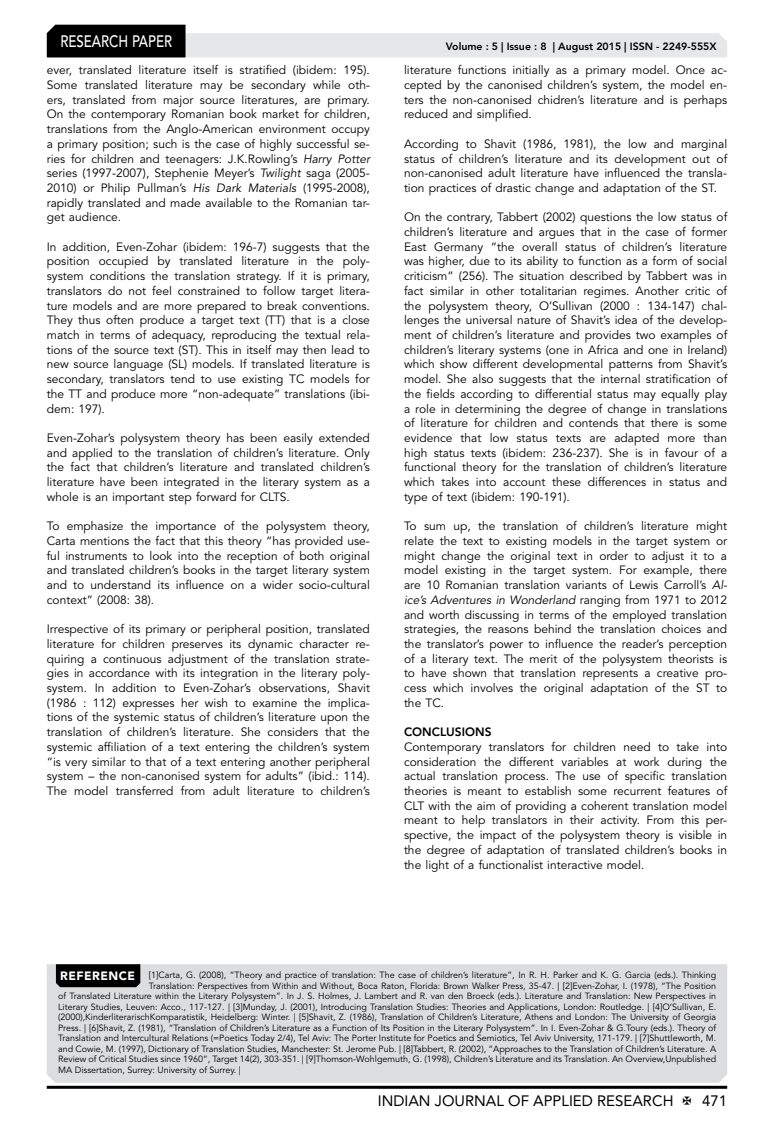
<style>
.page{position:relative;width:774px;height:1136px;background:#fff}
.page>*{position:absolute;margin:0;border:0;box-sizing:border-box;transform-origin:0 0}
.t1{font:500 16.5px "Avenir LT Std";color:#fff;scale:.8 1}
.t2{font:15px "Avenir LT Std";color:#000}
.t3{font:12px/14.7px "Avenir LT Std";color:#000;text-align:justify}
.t4{font:800 12px "Avenir LT Std";color:#000}
.t5{font:800 10.5px "Avenir LT Std";color:#000}
.t6{font:9px "Avenir LT Std";color:#000}
.s1{font-style:italic}
.s2{font-weight:900;font-size:12px;color:#fff}
</style>
<div class="page">
<hr style="left:47px;top:1085px;width:680px;height:3px;background:#000">
<svg style="left:47px;top:25px;width:680px;height:32px"></svg>
<div style="left:47px;top:964px;width:680px;height:118px;background:#dcddde"></div>
<div style="left:56px;top:964px;width:84px;height:23px;background:#000"></div>
<h1 class="t1" style="left:60px;top:32px;width:139px">RESEARCH PAPER</h1>
<p class="t3" style="left:47px;top:63px;width:325px">ever, translated literature itself is stratified (ibidem: 195).<br>Some translated literature may be secondary while oth&shy;ers, translated from major source literatures, are primary.<br>On the contemporary Romanian book market for children, translations from the Anglo-American environment occupy a primary position; such is the case of highly successful se&shy;ries for children and teenagers: J.K.Rowling’s <span class="s1">Harry Potter </span>series (1997-2007), Stephenie Meyer’s <span class="s1">Twilight</span> saga (2005- 2010) or Philip Pullman’s <span class="s1">His Dark Materials</span> (1995-2008), rapidly translated and made available to the Romanian tar&shy;get audience.</p>
<p class="t3" style="left:47px;top:239px;width:325px">In addition, Even-Zohar (ibidem: 196-7) suggests that the position occupied by translated literature in the poly&shy;system conditions the translation strategy. If it is primary, translators do not feel constrained to follow target litera&shy;ture models and are more prepared to break conventions.<br>They thus often produce a target text (TT) that is a close match in terms of adequacy, reproducing the textual rela&shy;tions of the source text (ST). This in itself may then lead to new source language (SL) models. If translated literature is secondary, translators tend to use existing TC models for the TT and produce more “non-adequate” translations (ibi&shy;dem: 197).</p>
<p class="t3" style="left:47px;top:431px;width:325px">Even-Zohar’s polysystem theory has been easily extended and applied to the translation of children’s literature. Only the fact that children’s literature and translated children’s literature have been integrated in the literary system as a whole is an important step forward for CLTS.</p>
<p class="t3" style="left:47px;top:519px;width:325px">To emphasize the importance of the polysystem theory, Carta mentions the fact that this theory “has provided use&shy;ful instruments to look into the reception of both original and translated children’s books in the target literary system and to understand its influence on a wider socio-cultural context” (2008: 38).</p>
<p class="t3" style="left:47px;top:622px;width:325px">Irrespective of its primary or peripheral position, translated literature for children preserves its dynamic character re&shy;quiring a continuous adjustment of the translation strate&shy;gies in accordance with its integration in the literary poly&shy;system. In addition to Even-Zohar’s observations, Shavit (1986 : 112) expresses her wish to examine the implica&shy;tions of the systemic status of children’s literature upon the translation of children’s literature. She considers that the systemic affiliation of a text entering the children’s system “is very similar to that of a text entering another peripheral system – the non-canonised system for adults” (ibid.: 114).<br>The model transferred from adult literature to children’s</p>
<p class="t5" style="left:446px;top:41px;width:272px">Volume : 5 | Issue : 8 | August 2015 | ISSN - 2249-555X</p>
<p class="t3" style="left:404px;top:63px;width:325px">literature functions initially as a primary model. Once ac&shy;cepted by the canonised children’s system, the model en&shy;ters the non-canonised chidren’s literature and is perhaps reduced and simplified.</p>
<p class="t3" style="left:404px;top:137px;width:325px">According to Shavit (1986, 1981), the low and marginal status of children’s literature and its development out of non-canonised adult literature have influenced the transla&shy;tion practices of drastic change and adaptation of the ST.</p>
<p class="t3" style="left:404px;top:210px;width:325px">On the contrary, Tabbert (2002) questions the low status of children’s literature and argues that in the case of former East Germany “the overall status of children’s literature was higher, due to its ability to function as a form of social criticism” (256). The situation described by Tabbert was in fact similar in other totalitarian regimes. Another critic of the polysystem theory, O’Sullivan (2000 : 134-147) chal&shy;lenges the universal nature of Shavit’s idea of the develop&shy;ment of children’s literature and provides two examples of children’s literary systems (one in Africa and one in Ireland) which show different developmental patterns from Shavit’s model. She also suggests that the internal stratification of the fields according to differential status may equally play a role in determining the degree of change in translations of literature for children and contends that there is some evidence that low status texts are adapted more than high status texts (ibidem: 236-237). She is in favour of a functional theory for the translation of children’s literature which takes into account these differences in status and type of text (ibidem: 190-191).</p>
<p class="t3" style="left:404px;top:519px;width:325px">To sum up, the translation of children’s literature might relate the text to existing models in the target system or might change the original text in order to adjust it to a model existing in the target system. For example, there are 10 Romanian translation variants of Lewis Carroll’s <span class="s1">Al&shy;ice’s Adventures in Wonderland</span> ranging from 1971 to 2012 and worth discussing in terms of the employed translation strategies, the reasons behind the translation choices and the translator’s power to influence the reader’s perception of a literary text. The merit of the polysystem theorists is to have shown that translation represents a creative pro&shy;cess which involves the original adaptation of the ST to the TC.</p>
<p class="t4" style="left:404px;top:724px;width:89px">CONCLUSIONS</p>
<p class="t3" style="left:404px;top:739px;width:325px">Contemporary translators for children need to take into consideration the different variables at work during the actual translation process. The use of specific translation theories is meant to establish some recurrent features of CLT with the aim of providing a coherent translation model meant to help translators in their activity. From this per&shy;spective, the impact of the polysystem theory is visible in the degree of adaptation of translated children’s books in the light of a functionalist interactive model.</p>
<p class="t6" style="left:60px;top:969px;width:657px"><span class="s2">REFERENCE</span> [1]Carta, G. (2008), “Theory and practice of translation: The case of children’s literature”, In R. H. Parker and K. G. Garcia (eds.). Thinking</p>
<p class="t6" style="left:149px;top:980px;width:569px">Translation: Perspectives from Within and Without, Boca Raton, Florida: Brown Walker Press, 35-47. | [2]Even-Zohar, I. (1978), “The Position</p>
<p class="t6" style="left:58px;top:990px;width:659px">of Translated Literature within the Literary Polysystem”. In J. S. Holmes, J. Lambert and R. van den Broeck (eds.). Literature and Translation: New Perspectives in</p>
<p class="t6" style="left:58px;top:1001px;width:660px">Literary Studies, Leuven: Acco., 117-127. | [3]Munday, J. (2001), Introducing Translation Studies: Theories and Applications, London: Routledge. | [4]O’Sullivan, E.</p>
<p class="t6" style="left:58px;top:1011px;width:660px">(2000),KinderliterarischKomparatistik, Heidelberg: Winter. | [5]Shavit, Z. (1986), Translation of Children’s Literature, Athens and London: The University of Georgia</p>
<p class="t6" style="left:58px;top:1022px;width:660px">Press. | [6]Shavit, Z. (1981), “Translation of Children’s Literature as a Function of Its Position in the Literary Polysystem”. In I. Even-Zohar &amp; G.Toury (eds.). Theory of</p>
<p class="t6" style="left:58px;top:1032px;width:659px">Translation and Intercultural Relations (=Poetics Today 2/4), Tel Aviv: The Porter Institute for Poetics and Semiotics, Tel Aviv University, 171-179. | [7]Shuttleworth, M.</p>
<p class="t6" style="left:58px;top:1043px;width:660px">and Cowie, M. (1997), Dictionary of Translation Studies, Manchester: St. Jerome Pub. | [8]Tabbert, R. (2002), “Approaches to the Translation of Children’s Literature. A</p>
<p class="t6" style="left:58px;top:1053px;width:659px">Review of Critical Studies since 1960”, Target 14(2), 303-351. | [9]Thomson-Wohlgemuth, G. (1998), Children’s Literature and its Translation. An Overview,Unpublished</p>
<p class="t6" style="left:58px;top:1064px;width:184px">MA Dissertation, Surrey: University of Surrey. |</p>
<p class="t2" style="left:378px;top:1091px;width:297px">INDIAN JOURNAL OF APPLIED RESEARCH</p>
<p class="t2" style="left:702px;top:1091px;width:27px">471</p>
</div>
